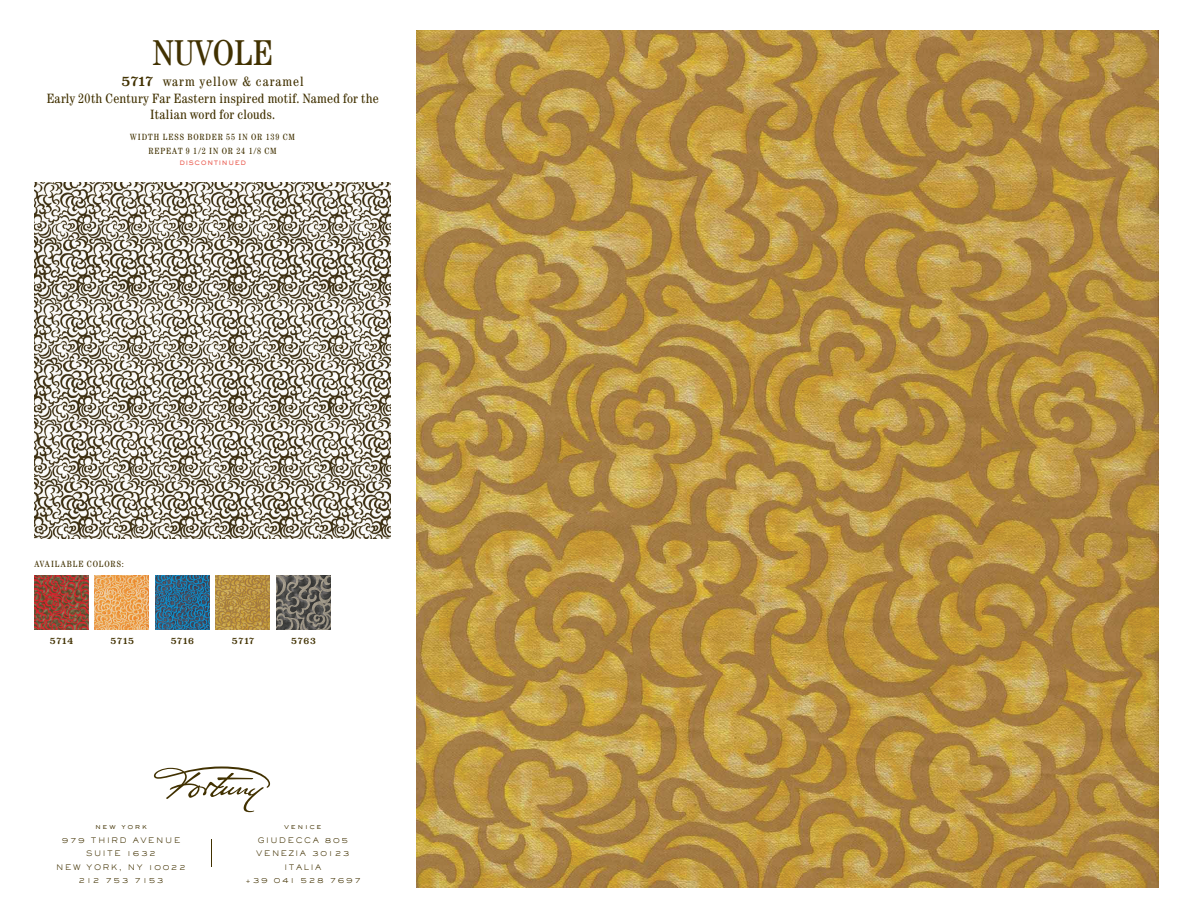
<style>
.page{position:relative;width:1188px;height:918px;background:#fff}
.page>*{position:absolute;margin:0;border:0;box-sizing:border-box;transform-origin:0 0}
.t1{font:condensed 36px "Century Std";color:#413100}
.t2{font:condensed 13.5px/16.2px "Century Std";letter-spacing:.03em;color:#413100;text-align:center}
.t3{font:condensed 9px/13.8px "Century Std";letter-spacing:.1em;color:#413100;text-align:center}
.t4{font:9px "Superclarendon";letter-spacing:.065em;color:#413100}
.t5{font:300 7.5px/13.5px "Sackers Gothic Std";letter-spacing:.21em;color:#413100;text-align:center}
.t6{font:800 6px "Sackers Gothic Std";letter-spacing:.105em;color:#ea5f54}
.s1{font-family:"Superclarendon";font-stretch:normal}
</style>
<div class="page">
<svg style="left:154px;top:766px;width:116px;height:46px"></svg>
<img style="left:416px;top:30px;width:742px;height:858px">
<img style="left:34px;top:183px;width:357px;height:356px">
<img style="left:35px;top:575px;width:54px;height:54px">
<img style="left:95px;top:575px;width:54px;height:54px">
<img style="left:155px;top:575px;width:54px;height:54px">
<img style="left:216px;top:575px;width:54px;height:54px">
<img style="left:276px;top:575px;width:54px;height:54px">
<h1 class="t1" style="left:153px;top:31px;width:122px">NUVOLE</h1>
<h2 class="t2" style="left:47px;top:73px;width:334px"><span class="s1">5717</span> warm yellow &amp; caramel<br>Early 20th Century Far Eastern inspired motif. Named for the<br>Italian word for clouds.</h2>
<p class="t3" style="left:130px;top:130px;width:166px">WIDTH LESS BORDER 55 IN OR 139 CM<br>REPEAT 9 1/2 IN OR 24 1/8 CM</p>
<p class="t6" style="left:179px;top:159px;width:68px">DISCONTINUED</p>
<p class="t3" style="left:35px;top:557px;width:91px">AVAILABLE COLORS:</p>
<p class="t4" style="left:50px;top:634px;width:25px">5714</p>
<p class="t4" style="left:111px;top:634px;width:25px">5715</p>
<p class="t4" style="left:171px;top:634px;width:25px">5716</p>
<p class="t4" style="left:232px;top:634px;width:24px">5717</p>
<p class="t4" style="left:291px;top:634px;width:26px">5763</p>
<p class="t5" style="left:56px;top:820px;width:131px">new york<br>979 THIRD AVENUE<br>SUITE 1632<br>NEW YORK, NY 10022<br>212 753 7153</p>
<p class="t5" style="left:245px;top:820px;width:118px">venice<br>GIUDECCA 805<br>VENEZIA 30123<br>ITALIA<br>+39 041 528 7697</p>
</div>
